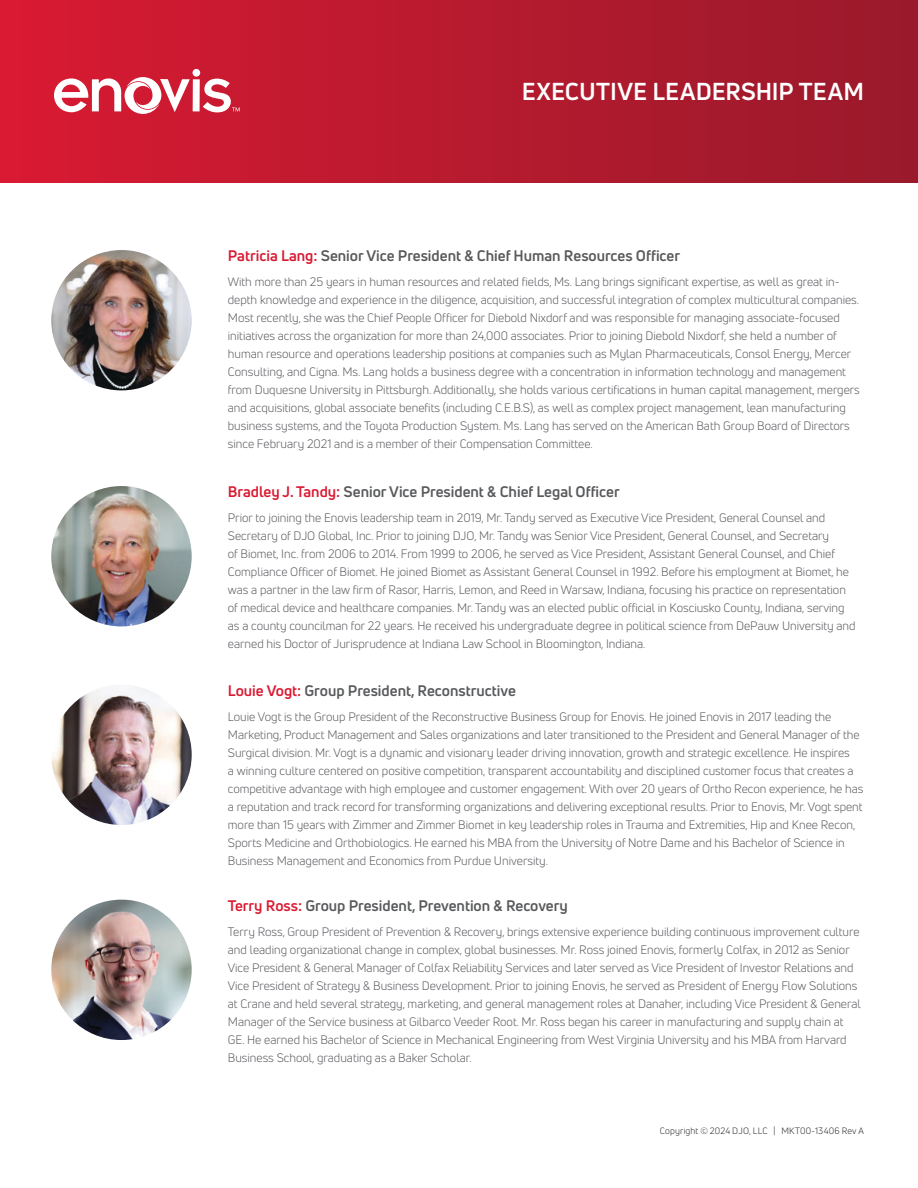
<style>
.page{position:relative;width:918px;height:1188px;background:#fff}
.page>*{position:absolute;margin:0;border:0;box-sizing:border-box;transform-origin:0 0}
.t1{font:700 24px "Uni Neue";letter-spacing:.01em;color:#fff}
.t2{font:700 15px "Uni Neue";color:#58595b}
.t3{font:12px/18px "Uni Neue";color:#55565b}
.contact_job_disclaimer{font:9px "Uni Neue";letter-spacing:.02em;color:#231f20}
.s1{color:#da1a32}
</style>
<div class="page">
<div style="left:0;top:0;width:918px;height:183px;background:linear-gradient(to right,#d91a32,#991a2b)"></div>
<svg style="left:54px;top:69px;width:186px;height:45px"></svg>
<img style="left:51px;top:250px;width:141px;height:140px;border-radius:70px">
<img style="left:51px;top:486px;width:141px;height:140px;border-radius:70px">
<img style="left:51px;top:685px;width:141px;height:140px;border-radius:70px">
<img style="left:51px;top:900px;width:141px;height:140px;border-radius:70px">
<p class="t1" style="left:522px;top:77px;width:344px">EXECUTIVE LEADERSHIP TEAM</p>
<p class="t2" style="left:228px;top:246px;width:454px"><span class="s1">Patricia Lang:</span> Senior Vice President &amp; Chief Human Resources Officer</p>
<p class="t3" style="left:228px;top:273px;width:634px">With more than 25 years in human resources and related fields, Ms. Lang brings significant expertise, as well as great in&shy;depth knowledge and experience in the diligence, acquisition, and successful integration of complex multicultural companies.<br>Most recently, she was the Chief People Officer for Diebold Nixdorf and was responsible for managing associate-focused initiatives across the organization for more than 24,000 associates. Prior to joining Diebold Nixdorf, she held a number of human resource and operations leadership positions at companies such as Mylan Pharmaceuticals, Consol Energy, Mercer Consulting, and Cigna. Ms. Lang holds a business degree with a concentration in information technology and management from Duquesne University in Pittsburgh. Additionally, she holds various certifications in human capital management, mergers and acquisitions, global associate benefits (including C.E.B.S), as well as complex project management, lean manufacturing business systems, and the Toyota Production System. Ms. Lang has served on the American Bath Group Board of Directors since February 2021 and is a member of their Compensation Committee.</p>
<p class="t2" style="left:228px;top:483px;width:393px"><span class="s1">Bradley J. Tandy:</span> Senior Vice President &amp; Chief Legal Officer</p>
<p class="t3" style="left:228px;top:509px;width:629px">Prior to joining the Enovis leadership team in 2019, Mr. Tandy served as Executive Vice President, General Counsel and Secretary of DJO Global, Inc. Prior to joining DJO, Mr. Tandy was Senior Vice President, General Counsel, and Secretary<br>of Biomet, Inc. from 2006 to 2014. From 1999 to 2006, he served as Vice President, Assistant General Counsel, and Chief Compliance Officer of Biomet. He joined Biomet as Assistant General Counsel in 1992. Before his employment at Biomet, he was a partner in the law firm of Rasor, Harris, Lemon, and Reed in Warsaw, Indiana, focusing his practice on representation of medical device and healthcare companies. Mr. Tandy was an elected public official in Kosciusko County, Indiana, serving as a county councilman for 22 years. He received his undergraduate degree in political science from DePauw University and earned his Doctor of Jurisprudence at Indiana Law School in Bloomington, Indiana.</p>
<p class="t2" style="left:228px;top:681px;width:290px"><span class="s1">Louie Vogt:</span> Group President, Reconstructive</p>
<p class="t3" style="left:228px;top:707px;width:637px">Louie Vogt is the Group President of the Reconstructive Business Group for Enovis. He joined Enovis in 2017 leading the Marketing, Product Management and Sales organizations and later transitioned to the President and General Manager of the Surgical division. Mr. Vogt is a dynamic and visionary leader driving innovation, growth and strategic excellence. He inspires<br>a winning culture centered on positive competition, transparent accountability and disciplined customer focus that creates a competitive advantage with high employee and customer engagement. With over 20 years of Ortho Recon experience, he has a reputation and track record for transforming organizations and delivering exceptional results. Prior to Enovis, Mr. Vogt spent more than 15 years with Zimmer and Zimmer Biomet in key leadership roles in Trauma and Extremities, Hip and Knee Recon, Sports Medicine and Orthobiologics. He earned his MBA from the University of Notre Dame and his Bachelor of Science in Business Management and Economics from Purdue University.</p>
<p class="t2" style="left:228px;top:896px;width:341px"><span class="s1">Terry Ross:</span> Group President, Prevention &amp; Recovery</p>
<p class="t3" style="left:228px;top:922px;width:635px">Terry Ross, Group President of Prevention &amp; Recovery, brings extensive experience building continuous improvement culture and leading organizational change in complex, global businesses. Mr. Ross joined Enovis, formerly Colfax, in 2012 as Senior Vice President &amp; General Manager of Colfax Reliability Services and later served as Vice President of Investor Relations and Vice President of Strategy &amp; Business Development. Prior to joining Enovis, he served as President of Energy Flow Solutions at Crane and held several strategy, marketing, and general management roles at Danaher, including Vice President &amp; General Manager of the Service business at Gilbarco Veeder Root. Mr. Ross began his career in manufacturing and supply chain at GE. He earned his Bachelor of Science in Mechanical Engineering from West Virginia University and his MBA from Harvard Business School, graduating as a Baker Scholar.</p>
<p class="contact_job_disclaimer" style="left:660px;top:1125px;width:206px">Copyright © 2024 DJO, LLC | MKT00-13406 Rev A</p>
</div>
